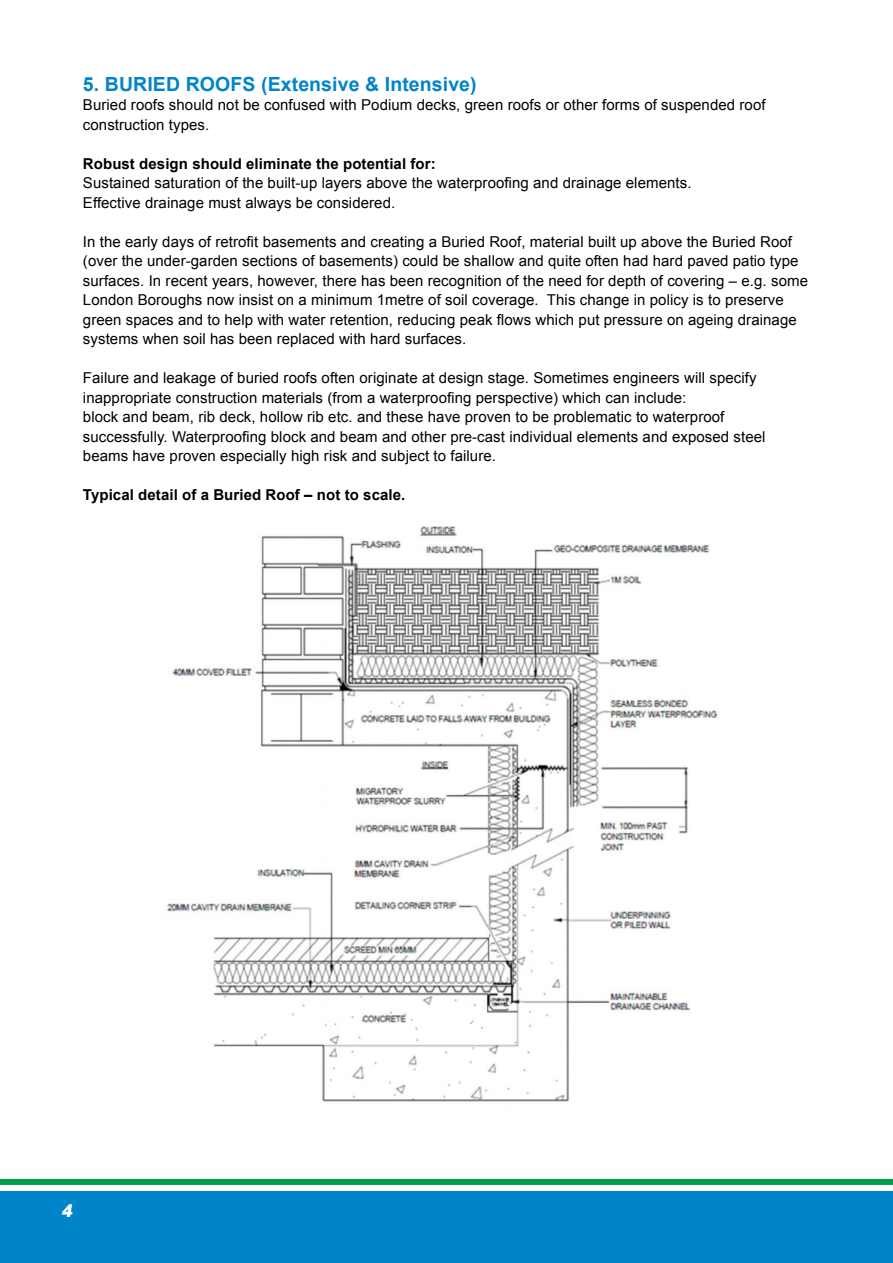
<style>
.page{position:relative;width:893px;height:1263px;background:#fff}
.page>*{position:absolute;margin:0;border:0;box-sizing:border-box;transform-origin:0 0}
.t1{font:700 19.5px "Arial";letter-spacing:.005em;color:#0084ca}
.t2{font:italic 900 18px "Azbuka";color:#fff}
.t3{font:15px/19.5px "Arial";letter-spacing:.005em;color:#000}
.t4{font:700 15px "Arial";letter-spacing:.005em;color:#000}
</style>
<div class="page">
<div style="left:0;top:1191px;width:893px;height:72px;background:#0084ca"></div>
<div style="left:0;top:1179px;width:893px;height:6px;background:#009e4d"></div>
<img style="left:166px;top:526px;width:552px;height:576px">
<h1 class="t1" style="left:83px;top:71px;width:395px">5. BURIED ROOFS (Extensive &amp; Intensive)</h1>
<p class="t3" style="left:83px;top:95px;width:684px">Buried roofs should not be confused with Podium decks, green roofs or other forms of suspended roof construction types.</p>
<p class="t4" style="left:83px;top:153px;width:354px">Robust design should eliminate the potential for:</p>
<p class="t3" style="left:83px;top:173px;width:610px">Sustained saturation of the built-up layers above the waterproofing and drainage elements.<br>Effective drainage must always be considered.</p>
<p class="t3" style="left:83px;top:232px;width:727px">In the early days of retrofit basements and creating a Buried Roof, material built up above the Buried Roof (over the under-garden sections of basements) could be shallow and quite often had hard paved patio type surfaces. In recent years, however, there has been recognition of the need for depth of covering – e.g. some London Boroughs now insist on a minimum 1metre of soil coverage. This change in policy is to preserve green spaces and to help with water retention, reducing peak flows which put pressure on ageing drainage systems when soil has been replaced with hard surfaces.</p>
<p class="t3" style="left:83px;top:368px;width:684px">Failure and leakage of buried roofs often originate at design stage. Sometimes engineers will specify inappropriate construction materials (from a waterproofing perspective) which can include:<br>block and beam, rib deck, hollow rib etc. and these have proven to be problematic to waterproof successfully. Waterproofing block and beam and other pre-cast individual elements and exposed steel beams have proven especially high risk and subject to failure.</p>
<p class="t4" style="left:83px;top:485px;width:324px">Typical detail of a Buried Roof – not to scale.</p>
<p class="t2" style="left:61px;top:1198px;width:16px">4</p>
</div>
